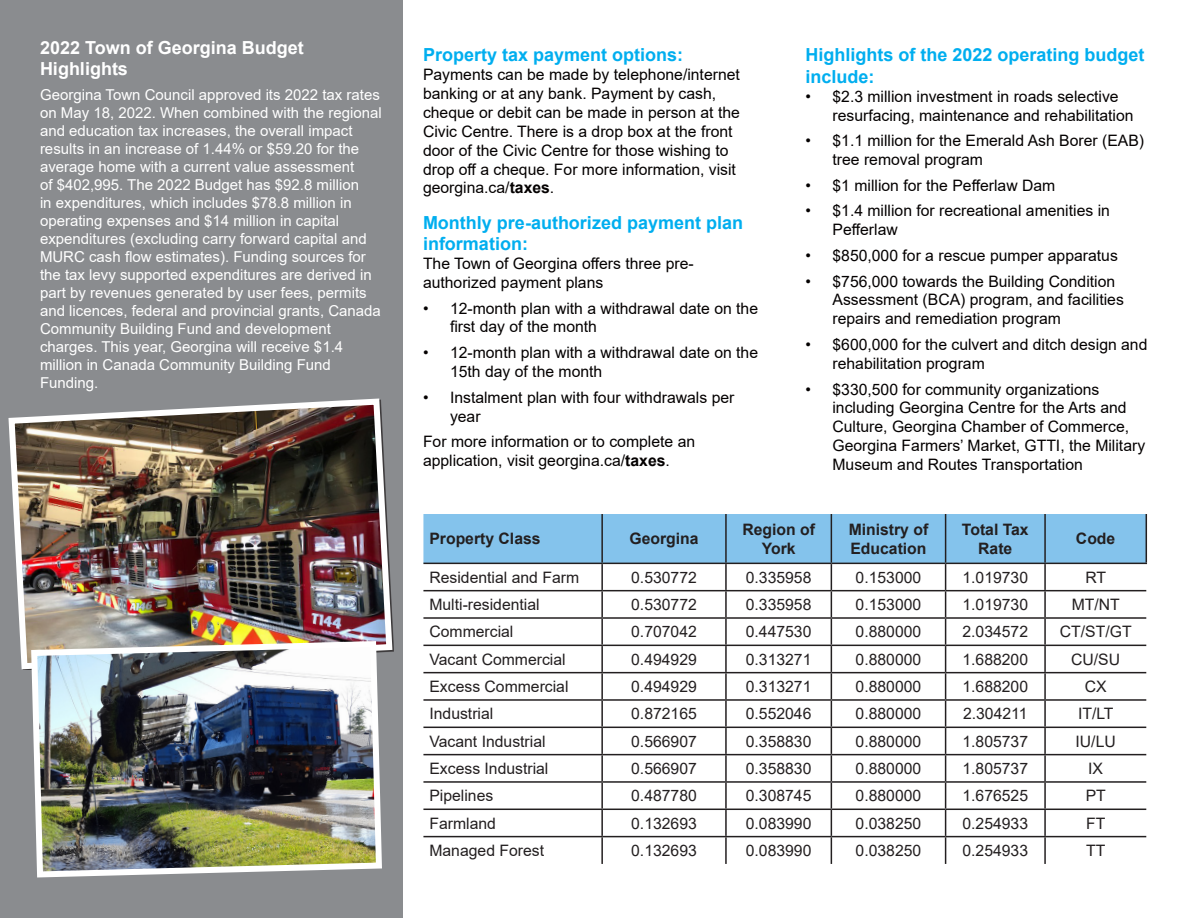
<style>
.page{position:relative;width:1188px;height:918px;background:#fff}
.page>*{position:absolute;margin:0;border:0;box-sizing:border-box;transform-origin:0 0}
.Copy{font:700 18px/21.6px "Arial";color:#00aeef}
.Copy-2{font:700 18px/21.6px "Arial";color:#fff}
.Copy-3{font:15.75px/18.9px "Arial";color:#040101}
.t1{font:15.75px "Arial";color:#231f20}
.t2{font:700 15.75px/18.9px "Arial";color:#231f20;text-align:center}
.Copy-4{font:15px/18px "Arial";color:#fff}
.s1{font-weight:700}
</style>
<div class="page">
<div style="left:0;top:0;width:403px;height:918px;background:#8a8c8f"></div>
<img style="left:8px;top:398px;width:386px;height:272px">
<svg style="left:423px;top:514px;width:723px;height:350px"></svg>
<hr style="left:1045px;top:836px;width:101px;height:1px;background:#231f20">
<hr style="left:1044px;top:837px;width:2px;height:27px;background:#231f20">
<hr style="left:601px;top:514px;width:2px;height:49px;background:#231f20">
<hr style="left:725px;top:514px;width:2px;height:49px;background:#231f20">
<hr style="left:831px;top:514px;width:1px;height:49px;background:#231f20">
<hr style="left:945px;top:514px;width:1px;height:49px;background:#231f20">
<hr style="left:1044px;top:514px;width:2px;height:49px;background:#231f20">
<hr style="left:1146px;top:514px;width:1px;height:49px;background:#231f20">
<hr style="left:423px;top:563px;width:179px;height:1px;background:#231f20">
<hr style="left:602px;top:563px;width:124px;height:1px;background:#231f20">
<hr style="left:726px;top:563px;width:105px;height:1px;background:#231f20">
<hr style="left:831px;top:563px;width:115px;height:1px;background:#231f20">
<hr style="left:946px;top:563px;width:99px;height:1px;background:#231f20">
<hr style="left:1045px;top:563px;width:102px;height:1px;background:#231f20">
<img style="left:28px;top:638px;width:357px;height:240px">
<p class="Copy-2" style="left:40px;top:37px;width:265px">2022 Town of Georgina Budget<br>Highlights</p>
<p class="Copy-4" style="left:40px;top:86px;width:343px">Georgina Town Council approved its 2022 tax rates on May 18, 2022. When combined with the regional and education tax increases, the overall impact results in an increase of 1.44% or $59.20 for the average home with a current value assessment<br>of $402,995. The 2022 Budget has $92.8 million<br>in expenditures, which includes $78.8 million in operating expenses and $14 million in capital expenditures (excluding carry forward capital and MURC cash flow estimates). Funding sources for the tax levy supported expenditures are derived in part by revenues generated by user fees, permits and licences, federal and provincial grants, Canada Community Building Fund and development charges. This year, Georgina will receive $1.4 million in Canada Community Building Fund Funding.</p>
<p class="Copy" style="left:423px;top:44px;width:262px">Property tax payment options:</p>
<p class="Copy-3" style="left:423px;top:65px;width:318px">Payments can be made by telephone/internet banking or at any bank. Payment by cash, cheque or debit can be made in person at the Civic Centre. There is a drop box at the front door of the Civic Centre for those wishing to drop off a cheque. For more information, visit georgina.ca/<span class="s1">taxes</span>.</p>
<p class="Copy" style="left:423px;top:212px;width:322px">Monthly pre-authorized payment plan information:</p>
<p class="Copy-3" style="left:423px;top:254px;width:272px">The Town of Georgina offers three pre&shy;authorized payment plans</p>
<p class="Copy-3" style="left:450px;top:298px;width:310px;text-indent:-27px">• 12-month plan with a withdrawal date on the first day of the month</p>
<p class="Copy-3" style="left:450px;top:343px;width:310px;text-indent:-27px">• 12-month plan with a withdrawal date on the<br>15th day of the month</p>
<p class="Copy-3" style="left:450px;top:388px;width:286px;text-indent:-27px">• Instalment plan with four withdrawals per year</p>
<p class="Copy-3" style="left:423px;top:432px;width:274px">For more information or to complete an application, visit georgina.ca/<span class="s1">taxes</span>.</p>
<p class="Copy" style="left:806px;top:44px;width:341px">Highlights of the 2022 operating budget include:</p>
<p class="Copy-3" style="left:832px;top:87px;width:303px;text-indent:-27px">• $2.3 million investment in roads selective resurfacing, maintenance and rehabilitation</p>
<p class="Copy-3" style="left:832px;top:131px;width:313px;text-indent:-27px">• $1.1 million for the Emerald Ash Borer (EAB) tree removal program</p>
<p class="Copy-3" style="left:806px;top:176px;width:251px">• $1 million for the Pefferlaw Dam</p>
<p class="Copy-3" style="left:832px;top:201px;width:279px;text-indent:-27px">• $1.4 million for recreational amenities in<br>Pefferlaw</p>
<p class="Copy-3" style="left:806px;top:246px;width:314px">• $850,000 for a rescue pumper apparatus</p>
<p class="Copy-3" style="left:832px;top:271px;width:293px;text-indent:-27px">• $756,000 towards the Building Condition<br>Assessment (BCA) program, and facilities repairs and remediation program</p>
<p class="Copy-3" style="left:832px;top:335px;width:316px;text-indent:-27px">• $600,000 for the culvert and ditch design and rehabilitation program</p>
<p class="Copy-3" style="left:832px;top:379px;width:314px;text-indent:-27px">• $330,500 for community organizations including Georgina Centre for the Arts and Culture, Georgina Chamber of Commerce, Georgina Farmers’ Market, GTTI, the Military Museum and Routes Transportation</p>
<p class="t2" style="left:429px;top:530px;width:113px">Property Class</p>
<p class="t2" style="left:629px;top:530px;width:71px">Georgina</p>
<p class="t2" style="left:742px;top:520px;width:74px">Region of<br>York</p>
<p class="t2" style="left:849px;top:520px;width:81px;text-align:left">Ministry of<br>Education</p>
<p class="t2" style="left:962px;top:520px;width:68px">Total Tax<br>Rate</p>
<p class="t2" style="left:1076px;top:530px;width:41px">Code</p>
<p class="t1" style="left:429px;top:566px;width:151px">Residential and Farm</p>
<p class="t1" style="left:631px;top:566px;width:67px">0.530772</p>
<p class="t1" style="left:746px;top:566px;width:67px">0.335958</p>
<p class="t1" style="left:856px;top:566px;width:67px">0.153000</p>
<p class="t1" style="left:962px;top:566px;width:67px">1.019730</p>
<p class="t1" style="left:1085px;top:566px;width:22px">RT</p>
<p class="t1" style="left:429px;top:594px;width:112px">Multi-residential</p>
<p class="t1" style="left:631px;top:594px;width:67px">0.530772</p>
<p class="t1" style="left:746px;top:594px;width:67px">0.335958</p>
<p class="t1" style="left:856px;top:594px;width:67px">0.153000</p>
<p class="t1" style="left:962px;top:594px;width:67px">1.019730</p>
<p class="t1" style="left:1072px;top:594px;width:50px">MT/NT</p>
<p class="t1" style="left:429px;top:621px;width:85px">Commercial</p>
<p class="t1" style="left:631px;top:621px;width:67px">0.707042</p>
<p class="t1" style="left:746px;top:621px;width:67px">0.447530</p>
<p class="t1" style="left:856px;top:621px;width:67px">0.880000</p>
<p class="t1" style="left:962px;top:621px;width:67px">2.034572</p>
<p class="t1" style="left:1060px;top:621px;width:73px">CT/ST/GT</p>
<p class="t1" style="left:429px;top:648px;width:138px">Vacant Commercial</p>
<p class="t1" style="left:631px;top:648px;width:67px">0.494929</p>
<p class="t1" style="left:746px;top:648px;width:67px">0.313271</p>
<p class="t1" style="left:856px;top:648px;width:67px">0.880000</p>
<p class="t1" style="left:962px;top:648px;width:67px">1.688200</p>
<p class="t1" style="left:1071px;top:648px;width:50px">CU/SU</p>
<p class="t1" style="left:429px;top:676px;width:141px">Excess Commercial</p>
<p class="t1" style="left:631px;top:676px;width:67px">0.494929</p>
<p class="t1" style="left:746px;top:676px;width:67px">0.313271</p>
<p class="t1" style="left:856px;top:676px;width:67px">0.880000</p>
<p class="t1" style="left:962px;top:676px;width:67px">1.688200</p>
<p class="t1" style="left:1085px;top:676px;width:23px">CX</p>
<p class="t1" style="left:429px;top:703px;width:65px">Industrial</p>
<p class="t1" style="left:631px;top:703px;width:67px">0.872165</p>
<p class="t1" style="left:746px;top:703px;width:67px">0.552046</p>
<p class="t1" style="left:856px;top:703px;width:67px">0.880000</p>
<p class="t1" style="left:963px;top:703px;width:66px">2.304211</p>
<p class="t1" style="left:1078px;top:703px;width:37px">IT/LT</p>
<p class="t1" style="left:429px;top:730px;width:118px">Vacant Industrial</p>
<p class="t1" style="left:631px;top:730px;width:67px">0.566907</p>
<p class="t1" style="left:746px;top:730px;width:67px">0.358830</p>
<p class="t1" style="left:856px;top:730px;width:67px">0.880000</p>
<p class="t1" style="left:962px;top:730px;width:67px">1.805737</p>
<p class="t1" style="left:1076px;top:730px;width:42px">IU/LU</p>
<p class="t1" style="left:429px;top:758px;width:121px">Excess Industrial</p>
<p class="t1" style="left:631px;top:758px;width:67px">0.566907</p>
<p class="t1" style="left:746px;top:758px;width:67px">0.358830</p>
<p class="t1" style="left:856px;top:758px;width:67px">0.880000</p>
<p class="t1" style="left:962px;top:758px;width:67px">1.805737</p>
<p class="t1" style="left:1088px;top:758px;width:16px">IX</p>
<p class="t1" style="left:429px;top:785px;width:65px">Pipelines</p>
<p class="t1" style="left:631px;top:785px;width:67px">0.487780</p>
<p class="t1" style="left:746px;top:785px;width:67px">0.308745</p>
<p class="t1" style="left:856px;top:785px;width:67px">0.880000</p>
<p class="t1" style="left:962px;top:785px;width:67px">1.676525</p>
<p class="t1" style="left:1086px;top:785px;width:22px">PT</p>
<p class="t1" style="left:429px;top:812px;width:68px">Farmland</p>
<p class="t1" style="left:631px;top:812px;width:67px">0.132693</p>
<p class="t1" style="left:746px;top:812px;width:67px">0.083990</p>
<p class="t1" style="left:856px;top:812px;width:67px">0.038250</p>
<p class="t1" style="left:962px;top:812px;width:67px">0.254933</p>
<p class="t1" style="left:1086px;top:812px;width:21px">FT</p>
<p class="t1" style="left:429px;top:840px;width:116px">Managed Forest</p>
<p class="t1" style="left:631px;top:840px;width:67px">0.132693</p>
<p class="t1" style="left:746px;top:840px;width:67px">0.083990</p>
<p class="t1" style="left:856px;top:840px;width:67px">0.038250</p>
<p class="t1" style="left:962px;top:840px;width:67px">0.254933</p>
<p class="t1" style="left:1086px;top:840px;width:21px">TT</p>
</div>
